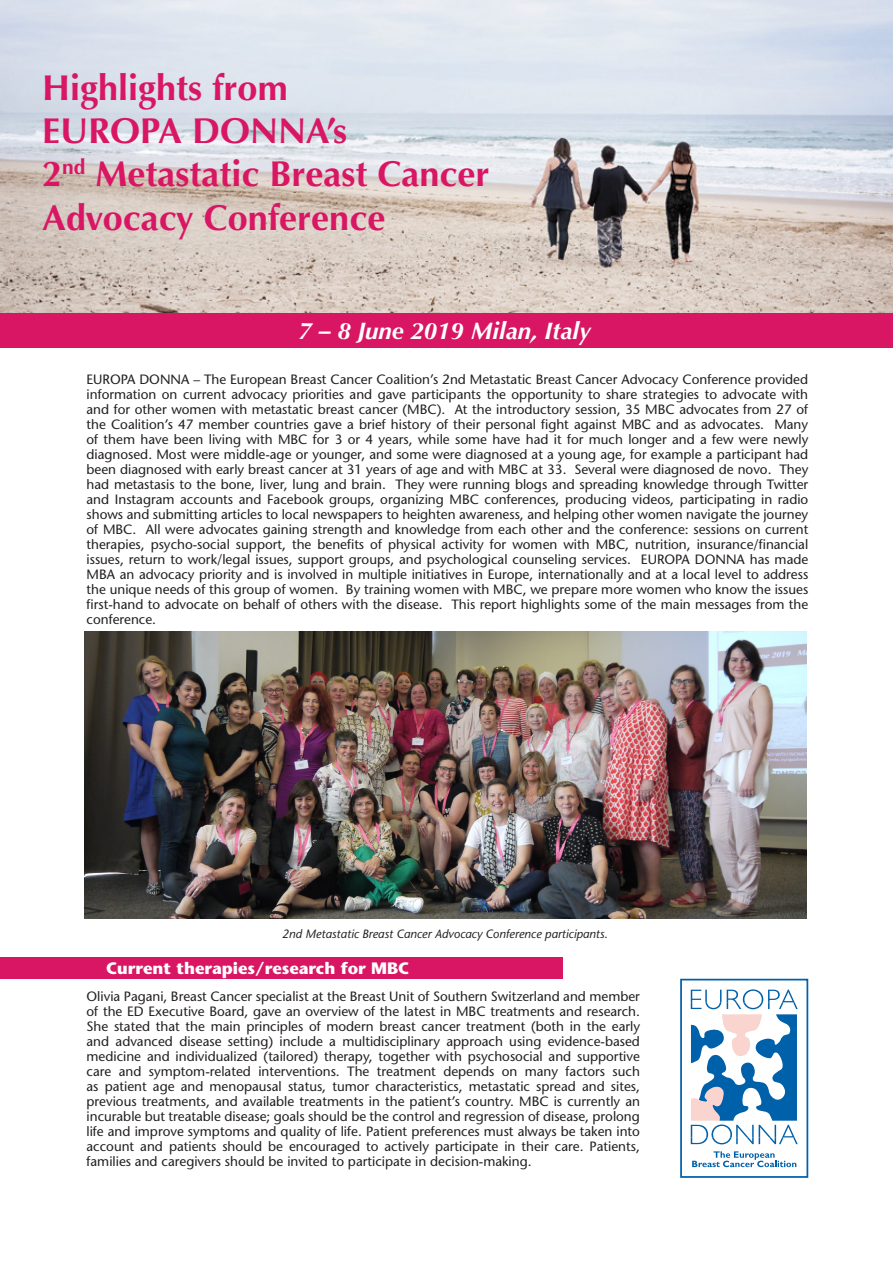
<style>
.page{position:relative;width:893px;height:1263px;background:#fff}
.page>*{position:absolute;margin:0;border:0;box-sizing:border-box;transform-origin:0 0}
.t1{font:700 36px/43.2px "Optima";color:#d91663}
.t2{font:italic 700 24px "Optima";color:#fff}
.t3{font:700 16.5px "Stone Sans Std";color:#fff}
.testo_base_9_10{font:500 13.5px/15px "Stone Sans Std";color:#231f20;text-align:justify}
.t4{font:italic 500 12px "Stone Sans Std";color:#231f20}
</style>
<div class="page">
<svg style="left:692px;top:1151px;width:104px;height:16px"></svg>
<svg style="left:691px;top:989px;width:107px;height:155px"></svg>
<div style="left:680px;top:979px;width:128px;height:199px;border:2px solid #0061ab"></div>
<img style="left:0;top:0;width:893px;height:313px">
<div style="left:0;top:313px;width:893px;height:35px;background:#d91663"></div>
<img style="left:84px;top:631px;width:722px;height:287px">
<div style="left:0;top:957px;width:562px;height:21px;background:#d91663"></div>
<p class="t1" style="left:42px;top:67px;width:247px">Highlights from</p>
<p class="t1" style="left:42px;top:110px;width:306px">EUROPA DONNA’s</p>
<p class="t1" style="left:42px;top:153px;width:449px">2<sup>nd</sup> Metastatic Breast Cancer<br>Advocacy Conference</p>
<p class="t2" style="left:299px;top:317px;width:294px">7 – 8 June 2019 Milan, Italy</p>
<p class="testo_base_9_10" style="left:87px;top:371px;width:723px">EUROPA DONNA – The European Breast Cancer Coalition’s 2nd Metastatic Breast Cancer Advocacy Conference provided information on current advocacy priorities and gave participants the opportunity to share strategies to advocate with and for other women with metastatic breast cancer (MBC). At the introductory session, 35 MBC advocates from 27 of the Coalition’s 47 member countries gave a brief history of their personal fight against MBC and as advocates. Many of them have been living with MBC for 3 or 4 years, while some have had it for much longer and a few were newly diagnosed. Most were middle-age or younger, and some were diagnosed at a young age, for example a participant had been diagnosed with early breast cancer at 31 years of age and with MBC at 33. Several were diagnosed de novo. They had metastasis to the bone, liver, lung and brain. They were running blogs and spreading knowledge through Twitter and Instagram accounts and Facebook groups, organizing MBC conferences, producing videos, participating in radio shows and submitting articles to local newspapers to heighten awareness, and helping other women navigate the journey of MBC. All were advocates gaining strength and knowledge from each other and the conference: sessions on current therapies, psycho-social support, the benefits of physical activity for women with MBC, nutrition, insurance/financial issues, return to work/legal issues, support groups, and psychological counseling services. EUROPA DONNA has made MBA an advocacy priority and is involved in multiple initiatives in Europe, internationally and at a local level to address the unique needs of this group of women. By training women with MBC, we prepare more women who know the issues first-hand to advocate on behalf of others with the disease. This report highlights some of the main messages from the conference.</p>
<p class="t4" style="left:282px;top:926px;width:327px">2nd Metastatic Breast Cancer Advocacy Conference participants.</p>
<p class="t3" style="left:106px;top:958px;width:304px">Current therapies/research for MBC</p>
<p class="testo_base_9_10" style="left:87px;top:988px;width:555px">Olivia Pagani, Breast Cancer specialist at the Breast Unit of Southern Switzerland and member of the ED Executive Board, gave an overview of the latest in MBC treatments and research.<br>She stated that the main principles of modern breast cancer treatment (both in the early and advanced disease setting) include a multidisciplinary approach using evidence-based medicine and individualized (tailored) therapy, together with psychosocial and supportive care and symptom-related interventions. The treatment depends on many factors such as patient age and menopausal status, tumor characteristics, metastatic spread and sites, previous treatments, and available treatments in the patient’s country. MBC is currently an incurable but treatable disease; goals should be the control and regression of disease, prolong life and improve symptoms and quality of life. Patient preferences must always be taken into account and patients should be encouraged to actively participate in their care. Patients, families and caregivers should be invited to participate in decision-making.</p>
</div>
